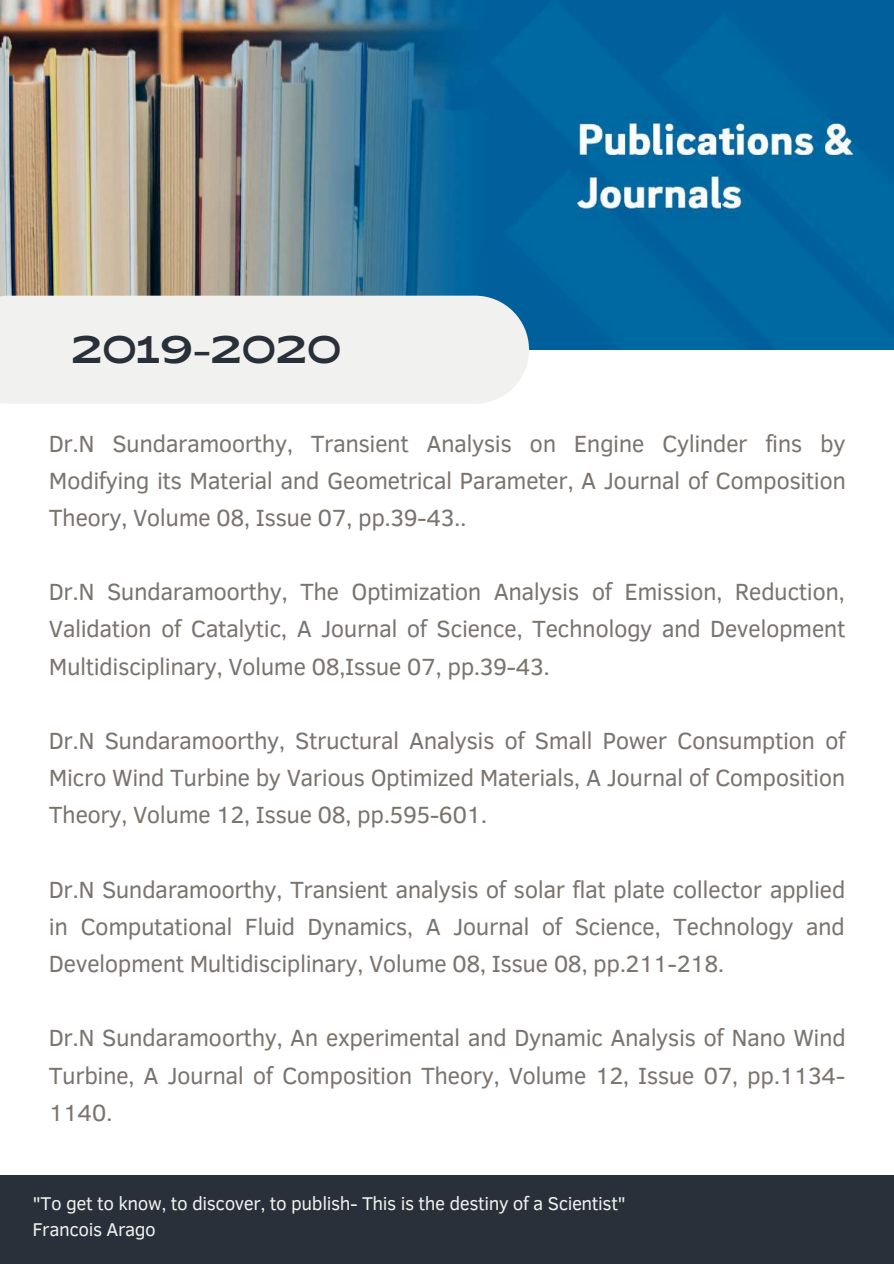
<style>
.page{position:relative;width:894px;height:1264px;background:#fff}
.page>*{position:absolute;margin:0;border:0;box-sizing:border-box;transform-origin:0 0}
.t1{font:semi-expanded 38.4px "Brice";color:#293039}
.t2{font:24px/37.2px "Clear Sans";letter-spacing:-.02em;color:#7b746e;text-align:justify}
.t3{font:18.9px/26px "Clear Sans";letter-spacing:-.02em;color:#f1f2f0}
</style>
<div class="page">
<div style="left:0;top:1175px;width:893px;height:88px;background:#293039"></div>
<img style="left:0;top:0;width:893px;height:349px">
<div style="left:0;top:296px;width:529px;height:108px;background:#f1f2f0"></div>
<h1 class="t1" style="left:71px;top:334px;width:271px">2019-2020</h1>
<p class="t2" style="left:49px;top:423px;width:798px">Dr.N Sundaramoorthy, Transient Analysis on Engine Cylinder fins by Modifying its Material and Geometrical Parameter, A Journal of Composition Theory, Volume 08, Issue 07, pp.39-43..</p>
<p class="t2" style="left:49px;top:572px;width:797px">Dr.N Sundaramoorthy, The Optimization Analysis of Emission, Reduction, Validation of Catalytic, A Journal of Science, Technology and Development Multidisciplinary, Volume 08,Issue 07, pp.39-43.</p>
<p class="t2" style="left:49px;top:720px;width:797px">Dr.N Sundaramoorthy, Structural Analysis of Small Power Consumption of Micro Wind Turbine by Various Optimized Materials, A Journal of Composition Theory, Volume 12, Issue 08, pp.595-601.</p>
<p class="t2" style="left:49px;top:869px;width:797px">Dr.N Sundaramoorthy, Transient analysis of solar flat plate collector applied in Computational Fluid Dynamics, A Journal of Science, Technology and Development Multidisciplinary, Volume 08, Issue 08, pp.211-218.</p>
<p class="t2" style="left:49px;top:1018px;width:798px">Dr.N Sundaramoorthy, An experimental and Dynamic Analysis of Nano Wind Turbine, A Journal of Composition Theory, Volume 12, Issue 07, pp.1134- 1140.</p>
<p class="t3" style="left:32px;top:1189px;width:595px">"To get to know, to discover, to publish- This is the destiny of a Scientist"<br>Francois Arago</p>
</div>
